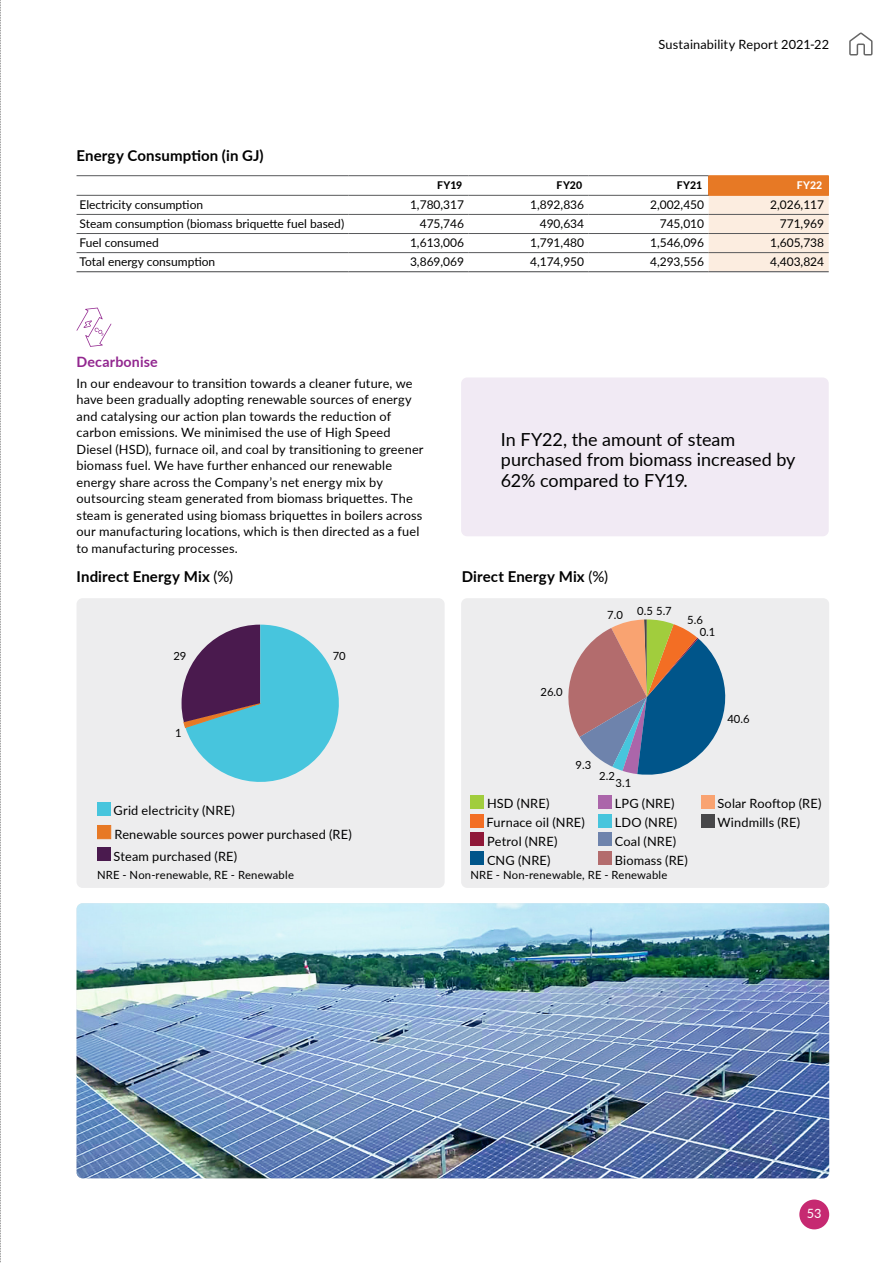
<style>
.page{position:relative;width:893px;height:1263px;background:#fff}
.page>*{position:absolute;margin:0;border:0;box-sizing:border-box;transform-origin:0 0}
.t1{font:18px/20.7px "Lato";letter-spacing:-.005em;color:#000}
.t2{font:700 15px "Lato";letter-spacing:.01em;color:#000}
.t3{font:700 14.25px "Lato";letter-spacing:.01em;color:#92278f}
.t4{font:12.75px/16.5px "Lato";letter-spacing:.015em;color:#000}
.t5{font:12.75px "Lato";color:#fff}
.t6{font:12px "Lato";color:#000}
.t7{font:11.25px/11.6px "Lato";letter-spacing:.015em;color:#000}
.t8{font:800 10.5px "Lato";color:#000}
.t9{font:800 10.5px "Lato";color:#fff}
.s1{font-weight:400}
</style>
<div class="page">
<svg style="left:849px;top:32px;width:24px;height:24px"></svg>
<div style="left:709px;top:176px;width:120px;height:19px;background:#e77925"></div>
<div style="left:709px;top:196px;width:120px;height:75px;background:#fcede0"></div>
<hr style="left:77px;top:175px;width:272px;height:1px;background:#58595b">
<hr style="left:349px;top:175px;width:120px;height:1px;background:#58595b">
<hr style="left:469px;top:175px;width:120px;height:1px;background:#58595b">
<hr style="left:589px;top:175px;width:120px;height:1px;background:#58595b">
<hr style="left:77px;top:195px;width:272px;height:1px;background:#58595b">
<hr style="left:349px;top:195px;width:120px;height:1px;background:#58595b">
<hr style="left:469px;top:195px;width:120px;height:1px;background:#58595b">
<hr style="left:589px;top:195px;width:120px;height:1px;background:#58595b">
<hr style="left:709px;top:175px;width:120px;height:1px;background:#e77925">
<hr style="left:709px;top:195px;width:120px;height:1px;background:#e77925">
<hr style="left:77px;top:214px;width:272px;height:1px;background:#58595b">
<hr style="left:349px;top:214px;width:120px;height:1px;background:#58595b">
<hr style="left:469px;top:214px;width:120px;height:1px;background:#58595b">
<hr style="left:589px;top:214px;width:120px;height:1px;background:#58595b">
<hr style="left:709px;top:214px;width:120px;height:1px;background:#58595b">
<hr style="left:77px;top:233px;width:272px;height:1px;background:#58595b">
<hr style="left:349px;top:233px;width:120px;height:1px;background:#58595b">
<hr style="left:469px;top:233px;width:120px;height:1px;background:#58595b">
<hr style="left:589px;top:233px;width:120px;height:1px;background:#58595b">
<hr style="left:709px;top:233px;width:120px;height:1px;background:#58595b">
<hr style="left:77px;top:252px;width:272px;height:1px;background:#58595b">
<hr style="left:349px;top:252px;width:120px;height:1px;background:#58595b">
<hr style="left:469px;top:252px;width:120px;height:1px;background:#58595b">
<hr style="left:589px;top:252px;width:120px;height:1px;background:#58595b">
<hr style="left:709px;top:252px;width:120px;height:1px;background:#58595b">
<hr style="left:77px;top:271px;width:272px;height:1px;background:#58595b">
<hr style="left:349px;top:271px;width:120px;height:1px;background:#58595b">
<hr style="left:469px;top:271px;width:120px;height:1px;background:#58595b">
<hr style="left:589px;top:271px;width:120px;height:1px;background:#58595b">
<hr style="left:709px;top:271px;width:120px;height:1px;background:#58595b">
<div style="left:77px;top:598px;width:368px;height:290px;background:#ededee;border-radius:6px"></div>
<div style="left:461px;top:598px;width:368px;height:290px;background:#ededee;border-radius:6px"></div>
<div style="left:461px;top:377px;width:368px;height:159px;background:#f1eaf4;border-radius:6px"></div>
<div style="left:97px;top:802px;width:13px;height:13px;background:#47c5dd"></div>
<div style="left:97px;top:825px;width:14px;height:14px;background:#e77925;border:1px solid #e77925"></div>
<div style="left:97px;top:847px;width:13px;height:13px;background:#4a1a4e"></div>
<svg style="left:182px;top:625px;width:157px;height:157px"></svg>
<div style="left:471px;top:795px;width:13px;height:13px;background:#a1cd3d"></div>
<div style="left:598px;top:814px;width:13px;height:13px;background:#47c5dd"></div>
<div style="left:598px;top:833px;width:13px;height:13px;background:#6e83ac"></div>
<div style="left:598px;top:851px;width:13px;height:13px;background:#b36c6d"></div>
<div style="left:701px;top:795px;width:13px;height:13px;background:#f9a371"></div>
<div style="left:701px;top:814px;width:13px;height:13px;background:#474749"></div>
<div style="left:470px;top:814px;width:13px;height:13px;background:#f36e24"></div>
<div style="left:471px;top:833px;width:13px;height:13px;background:#8f1838"></div>
<div style="left:471px;top:851px;width:13px;height:13px;background:#00558a"></div>
<div style="left:598px;top:795px;width:13px;height:13px;background:#ab66aa"></div>
<svg style="left:76px;top:307px;width:35px;height:40px"></svg>
<img style="left:77px;top:903px;width:752px;height:275px">
<svg style="left:568px;top:619px;width:158px;height:156px"></svg>
<svg style="left:0;top:0;width:1px;height:1263px"></svg>
<div style="left:799px;top:1199px;width:30px;height:30px;background:#c62971;border-radius:50%"></div>
<p class="t2" style="left:77px;top:144px;width:189px">Energy Consumption (in GJ)</p>
<p class="t4" style="left:658px;top:35px;width:172px">Sustainability Report 2021-22</p>
<p class="t8" style="left:437px;top:178px;width:27px">FY19</p>
<p class="t8" style="left:557px;top:178px;width:27px">FY20</p>
<p class="t8" style="left:677px;top:178px;width:27px">FY21</p>
<p class="t9" style="left:797px;top:178px;width:27px">FY22</p>
<p class="t6" style="left:80px;top:196px;width:125px">Electricity consumption</p>
<p class="t6" style="left:410px;top:196px;width:56px">1,780,317</p>
<p class="t6" style="left:530px;top:196px;width:56px">1,892,836</p>
<p class="t6" style="left:650px;top:196px;width:56px">2,002,450</p>
<p class="t6" style="left:770px;top:196px;width:56px">2,026,117</p>
<p class="t6" style="left:80px;top:215px;width:266px">Steam consumption (biomass briquette fuel based)</p>
<p class="t6" style="left:420px;top:215px;width:46px">475,746</p>
<p class="t6" style="left:540px;top:215px;width:46px">490,634</p>
<p class="t6" style="left:660px;top:215px;width:46px">745,010</p>
<p class="t6" style="left:780px;top:215px;width:46px">771,969</p>
<p class="t6" style="left:80px;top:234px;width:81px">Fuel consumed</p>
<p class="t6" style="left:410px;top:234px;width:56px">1,613,006</p>
<p class="t6" style="left:530px;top:234px;width:56px">1,791,480</p>
<p class="t6" style="left:650px;top:234px;width:56px">1,546,096</p>
<p class="t6" style="left:770px;top:234px;width:56px">1,605,738</p>
<p class="t6" style="left:80px;top:253px;width:137px">Total energy consumption</p>
<p class="t6" style="left:410px;top:253px;width:56px">3,869,069</p>
<p class="t6" style="left:530px;top:253px;width:56px">4,174,950</p>
<p class="t6" style="left:650px;top:253px;width:56px">4,293,556</p>
<p class="t6" style="left:770px;top:253px;width:56px">4,403,824</p>
<p class="t3" style="left:77px;top:351px;width:83px">Decarbonise</p>
<p class="t4" style="left:77px;top:374px;width:349px">In our endeavour to transition towards a cleaner future, we have been gradually adopting renewable sources of energy and catalysing our action plan towards the reduction of carbon emissions. We minimised the use of High Speed Diesel (HSD), furnace oil, and coal by transitioning to greener biomass fuel. We have further enhanced our renewable energy share across the Company’s net energy mix by outsourcing steam generated from biomass briquettes. The steam is generated using biomass briquettes in boilers across our manufacturing locations, which is then directed as a fuel to manufacturing processes.</p>
<p class="t2" style="left:77px;top:565px;width:158px">Indirect Energy Mix <span class="s1">(%)</span></p>
<p class="t7" style="left:173px;top:649px;width:15px">29</p>
<p class="t7" style="left:333px;top:649px;width:15px">70</p>
<p class="t7" style="left:175px;top:727px;width:8px">1</p>
<p class="t4" style="left:114px;top:798px;width:240px;line-height:23.9px">Grid electricity (NRE)<br>Renewable sources power purchased (RE)</p>
<p class="t4" style="left:114px;top:847px;width:125px">Steam purchased (RE)</p>
<h1 class="t1" style="left:501px;top:428px;width:296px">In FY22, the amount of steam purchased from biomass increased by<br>62% compared to FY19.</h1>
<p class="t2" style="left:462px;top:565px;width:148px">Direct Energy Mix <span class="s1">(%)</span></p>
<p class="t7" style="left:607px;top:608px;width:17px">7.0</p>
<p class="t7" style="left:637px;top:605px;width:36px">0.5 5.7</p>
<p class="t7" style="left:700px;top:614px;width:17px;text-indent:-13px">5.6<br>0.1</p>
<p class="t7" style="left:540px;top:685px;width:24px">26.0</p>
<p class="t4" style="left:487px;top:795px;width:64px">HSD (NRE)</p>
<p class="t7" style="left:576px;top:758px;width:17px">9.3</p>
<p class="t7" style="left:599px;top:770px;width:17px">2.2</p>
<p class="t7" style="left:615px;top:777px;width:17px">3.1</p>
<p class="t4" style="left:615px;top:795px;width:61px">LPG (NRE)</p>
<p class="t7" style="left:727px;top:713px;width:24px">40.6</p>
<p class="t4" style="left:717px;top:795px;width:106px">Solar Rooftop (RE)</p>
<p class="t4" style="left:487px;top:814px;width:100px">Furnace oil (NRE)</p>
<p class="t4" style="left:717px;top:814px;width:84px">Windmills (RE)</p>
<p class="t4" style="left:487px;top:831px;width:72px;line-height:18.8px">Petrol (NRE)<br>CNG (NRE)</p>
<p class="t4" style="left:615px;top:812px;width:75px;line-height:18.8px">LDO (NRE)<br>Coal (NRE)<br>Biomass (RE)</p>
<p class="t7" style="left:97px;top:868px;width:198px">NRE - Non-renewable, RE - Renewable</p>
<p class="t7" style="left:471px;top:868px;width:198px">NRE - Non-renewable, RE - Renewable</p>
<p class="t5" style="left:807px;top:1204px;width:16px">53</p>
</div>
